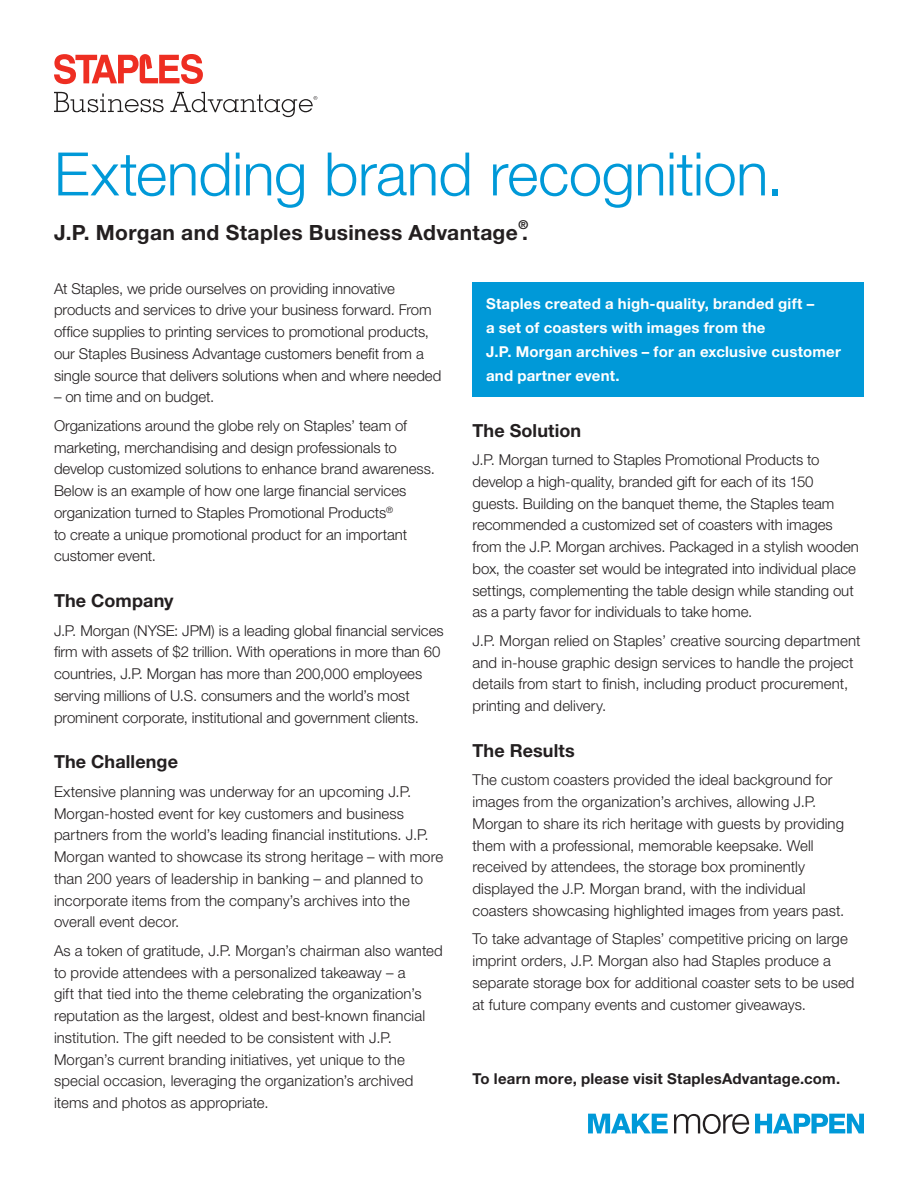
<style>
.page{position:relative;width:918px;height:1188px;background:#fff}
.page>*{position:absolute;margin:0;border:0;box-sizing:border-box;transform-origin:0 0}
.Body{font:300 60px "Helvetica Neue";letter-spacing:-.01em;color:#0099d8}
.Subhead{font:700 21px "Helvetica Neue";letter-spacing:.015em;color:#231f20}
.Section_Header{font:700 18px "Helvetica Neue";letter-spacing:.005em;color:#231f20}
.Body-2{font:300 15px/21.8px "Helvetica Neue";color:#231f20}
.t1{font:700 15px/24px "Helvetica Neue";letter-spacing:.015em;color:#fff}
.Body-3{font:700 15px "Helvetica Neue";letter-spacing:.015em;color:#231f20}
.Subhead-2{font:700 12.3px "Helvetica Neue";color:#231f20}
</style>
<div class="page">
<div style="left:472px;top:282px;width:392px;height:115px;background:#0099d8"></div>
<svg style="left:54px;top:54px;width:149px;height:30px"></svg>
<svg style="left:54px;top:92px;width:110px;height:20px"></svg>
<svg style="left:170px;top:92px;width:147px;height:25px"></svg>
<svg style="left:674px;top:1114px;width:75px;height:20px"></svg>
<svg style="left:588px;top:1114px;width:80px;height:19px"></svg>
<svg style="left:755px;top:1114px;width:109px;height:19px"></svg>
<p class="Body" style="left:54px;top:137px;width:731px">Extending brand recognition.</p>
<p class="Subhead" style="left:54px;top:220px;width:476px">J.P. Morgan and Staples Business Advantage .</p>
<p class="Subhead-2" style="left:518px;top:217px;width:11px">®</p>
<p class="Body-2" style="left:54px;top:277px;width:389px">At Staples, we pride ourselves on providing innovative products and services to drive your business forward. From office supplies to printing services to promotional products, our Staples Business Advantage customers benefit from a single source that delivers solutions when and where needed</p>
<p class="Body-2" style="left:54px;top:386px;width:162px">– on time and on budget.</p>
<p class="Body-2" style="left:54px;top:414px;width:382px">Organizations around the globe rely on Staples’ team of marketing, merchandising and design professionals to develop customized solutions to enhance brand awareness.<br>Below is an example of how one large financial services organization turned to Staples Promotional Products<sup>®<br></sup>to create a unique promotional product for an important customer event.</p>
<p class="Section_Header" style="left:54px;top:590px;width:121px">The Company</p>
<p class="Body-2" style="left:54px;top:619px;width:391px">J.P. Morgan (NYSE: JPM) is a leading global financial services firm with assets of $2 trillion. With operations in more than 60 countries, J.P. Morgan has more than 200,000 employees serving millions of U.S. consumers and the world’s most prominent corporate, institutional and government clients.</p>
<p class="Section_Header" style="left:54px;top:751px;width:126px">The Challenge</p>
<p class="Body-2" style="left:54px;top:780px;width:391px">Extensive planning was underway for an upcoming J.P.<br>Morgan-hosted event for key customers and business partners from the world’s leading financial institutions. J.P.<br>Morgan wanted to showcase its strong heritage – with more than 200 years of leadership in banking – and planned to incorporate items from the company’s archives into the overall event decor.</p>
<p class="Body-2" style="left:54px;top:939px;width:390px">As a token of gratitude, J.P. Morgan’s chairman also wanted to provide attendees with a personalized takeaway – a<br>gift that tied into the theme celebrating the organization’s reputation as the largest, oldest and best-known financial institution. The gift needed to be consistent with J.P.<br>Morgan’s current branding initiatives, yet unique to the special occasion, leveraging the organization’s archived items and photos as appropriate.</p>
<p class="t1" style="left:486px;top:291px;width:356px">Staples created a high-quality, branded gift –<br>a set of coasters with images from the<br>J.P. Morgan archives – for an exclusive customer and partner event.</p>
<p class="Section_Header" style="left:472px;top:419px;width:110px">The Solution</p>
<p class="Body-2" style="left:472px;top:449px;width:388px">J.P. Morgan turned to Staples Promotional Products to develop a high-quality, branded gift for each of its 150 guests. Building on the banquet theme, the Staples team recommended a customized set of coasters with images from the J.P. Morgan archives. Packaged in a stylish wooden box, the coaster set would be integrated into individual place settings, complementing the table design while standing out as a party favor for individuals to take home.</p>
<p class="Body-2" style="left:472px;top:629px;width:390px">J.P. Morgan relied on Staples’ creative sourcing department and in-house graphic design services to handle the project details from start to finish, including product procurement, printing and delivery.</p>
<p class="Section_Header" style="left:472px;top:739px;width:104px">The Results</p>
<p class="Body-2" style="left:472px;top:769px;width:373px">The custom coasters provided the ideal background for images from the organization’s archives, allowing J.P.<br>Morgan to share its rich heritage with guests by providing them with a professional, memorable keepsake. Well received by attendees, the storage box prominently displayed the J.P. Morgan brand, with the individual coasters showcasing highlighted images from years past.</p>
<p class="Body-2" style="left:472px;top:928px;width:384px">To take advantage of Staples’ competitive pricing on large imprint orders, J.P. Morgan also had Staples produce a separate storage box for additional coaster sets to be used at future company events and customer giveaways.</p>
<p class="Body-3" style="left:472px;top:1069px;width:369px">To learn more, please visit StaplesAdvantage.com.</p>
</div>
